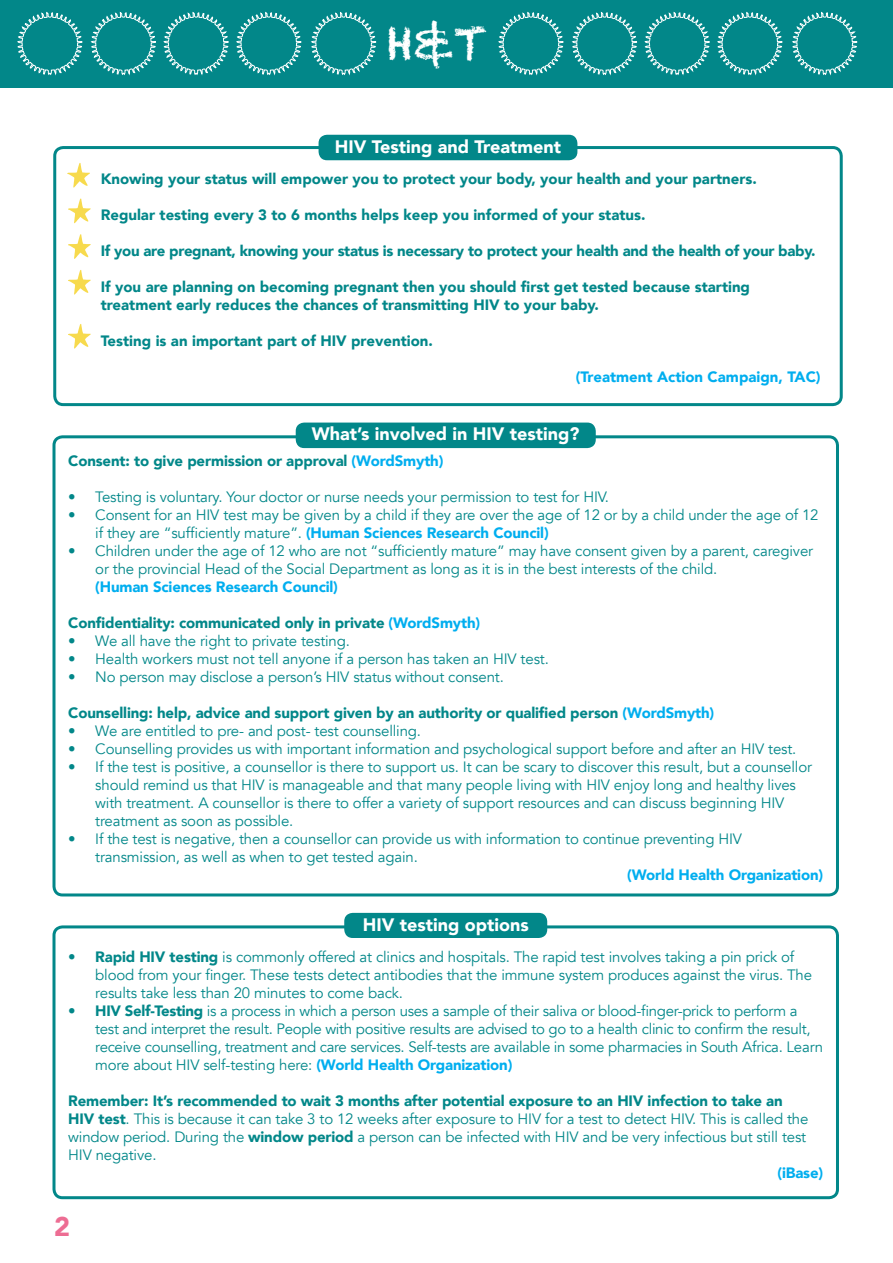
<style>
.page{position:relative;width:893px;height:1263px;background:#fff}
.page>*{position:absolute;margin:0;border:0;box-sizing:border-box;transform-origin:0 0}
.t1{font:43.5px "Chalkduster";color:#fff}
.t2{font:900 27px "Avenir";color:#ed6d93}
.t3{font:900 18px "Avenir";color:#fff}
.t4{font:15px/18px "Avenir";letter-spacing:-.01em;color:#028789}
.t5{font:900 15px/18px "Avenir";color:#028789}
.t6{font:900 15px "Avenir";letter-spacing:-.01em;color:#00aeef}
.t7{font:900 15px "Avenir";letter-spacing:-.02em;color:#028789}
.s1{color:#00aeef}
.s2{font-weight:900;color:#00aeef}
.s3{font-weight:900}
</style>
<div class="page">
<div style="left:0;top:0;width:893px;height:87px;background:#028789"></div>
<svg style="left:17px;top:12px;width:840px;height:64px"></svg>
<div style="left:53px;top:435px;width:786px;height:461px;border:3px solid #028789;border-radius:9px"></div>
<div style="left:296px;top:423px;width:300px;height:25px;background:#028789;border-radius:9px"></div>
<div style="left:53px;top:146px;width:790px;height:260px;border:3px solid #028789;border-radius:9px"></div>
<svg style="left:68px;top:234px;width:23px;height:25px"></svg>
<svg style="left:67px;top:163px;width:23px;height:25px"></svg>
<div style="left:319px;top:135px;width:258px;height:25px;background:#028789;border-radius:9px"></div>
<svg style="left:68px;top:198px;width:23px;height:25px"></svg>
<svg style="left:68px;top:270px;width:23px;height:25px"></svg>
<svg style="left:68px;top:324px;width:23px;height:25px"></svg>
<div style="left:53px;top:925px;width:786px;height:274px;border:3px solid #028789;border-radius:9px"></div>
<div style="left:344px;top:913px;width:203px;height:25px;background:#028789;border-radius:9px"></div>
<h1 class="t1" style="left:387px;top:18px;width:102px">H&amp;T</h1>
<p class="t3" style="left:335px;top:131px;width:228px">HIV Testing and Treatment</p>
<p class="t5" style="left:101px;top:169px;width:658px">Knowing your status will empower you to protect your body, your health and your partners.</p>
<p class="t5" style="left:101px;top:205px;width:546px">Regular testing every 3 to 6 months helps keep you informed of your status.</p>
<p class="t7" style="left:101px;top:238px;width:716px">If you are pregnant, knowing your status is necessary to protect your health and the health of your baby.</p>
<p class="t5" style="left:101px;top:277px;width:651px">If you are planning on becoming pregnant then you should first get tested because starting treatment early reduces the chances of transmitting HIV to your baby.</p>
<p class="t5" style="left:101px;top:331px;width:334px">Testing is an important part of HIV prevention.</p>
<p class="t6" style="left:576px;top:364px;width:246px">(Treatment Action Campaign, TAC)</p>
<p class="t3" style="left:312px;top:419px;width:269px">What’s involved in HIV testing?</p>
<p class="t5" style="left:68px;top:451px;width:377px">Consent: to give permission or approval <span class="s1">(WordSmyth)</span></p>
<p class="t4" style="left:68px;top:488px;width:542px">• Testing is voluntary. Your doctor or nurse needs your permission to test for HIV.</p>
<p class="t4" style="left:95px;top:506px;width:725px;text-indent:-27px">• Consent for an HIV test may be given by a child if they are over the age of 12 or by a child under the age of 12 if they are “sufficiently mature”. <span class="s2">(Human Sciences Research Council)</span></p>
<p class="t4" style="left:95px;top:542px;width:719px;text-indent:-27px">• Children under the age of 12 who are not “sufficiently mature” may have consent given by a parent, caregiver or the provincial Head of the Social Department as long as it is in the best interests of the child.</p>
<p class="t6" style="left:95px;top:574px;width:244px">(Human Sciences Research Council)</p>
<p class="t5" style="left:68px;top:613px;width:414px">Confidentiality: communicated only in private <span class="s1">(WordSmyth)</span></p>
<p class="t4" style="left:68px;top:632px;width:283px">• We all have the right to private testing.</p>
<p class="t4" style="left:68px;top:650px;width:482px">• Health workers must not tell anyone if a person has taken an HIV test.</p>
<p class="t4" style="left:68px;top:668px;width:437px">• No person may disclose a person’s HIV status without consent.</p>
<p class="t5" style="left:68px;top:703px;width:648px">Counselling: help, advice and support given by an authority or qualified person <span class="s1">(WordSmyth)</span></p>
<p class="t4" style="left:68px;top:722px;width:354px">• We are entitled to pre- and post- test counselling.</p>
<p class="t4" style="left:68px;top:740px;width:730px">• Counselling provides us with important information and psychological support before and after an HIV test.</p>
<p class="t4" style="left:95px;top:758px;width:718px;text-indent:-27px">• If the test is positive, a counsellor is there to support us. It can be scary to discover this result, but a counsellor should remind us that HIV is manageable and that many people living with HIV enjoy long and healthy lives with treatment. A counsellor is there to offer a variety of support resources and can discuss beginning HIV treatment as soon as possible.</p>
<p class="t4" style="left:95px;top:830px;width:648px;text-indent:-27px">• If the test is negative, then a counsellor can provide us with information to continue preventing HIV transmission, as well as when to get tested again.</p>
<p class="t6" style="left:627px;top:862px;width:198px">(World Health Organization)</p>
<p class="t3" style="left:363px;top:909px;width:167px">HIV testing options</p>
<p class="t4" style="left:95px;top:948px;width:718px;text-indent:-27px"><span class="s3">• Rapid HIV testing</span> is commonly offered at clinics and hospitals. The rapid test involves taking a pin prick of blood from your finger. These tests detect antibodies that the immune system produces against the virus. The results take less than 20 minutes to come back.</p>
<p class="t4" style="left:95px;top:1002px;width:729px;text-indent:-27px"><span class="s3">• HIV Self-Testing</span> is a process in which a person uses a sample of their saliva or blood-finger-prick to perform a test and interpret the result. People with positive results are advised to go to a health clinic to confirm the result, receive counselling, treatment and care services. Self-tests are available in some pharmacies in South Africa. Learn more about HIV self-testing here: <span class="s2">(World Health Organization)</span></p>
<p class="t4" style="left:68px;top:1092px;width:742px"><span class="s3">Remember: It’s recommended to wait 3 months after potential exposure to an HIV infection to take an HIV test</span>. This is because it can take 3 to 12 weeks after exposure to HIV for a test to detect HIV. This is called the window period. During the <span class="s3">window period</span> a person can be infected with HIV and be very infectious but still test HIV negative.</p>
<p class="t6" style="left:777px;top:1160px;width:47px">(iBase)</p>
<h2 class="t2" style="left:54px;top:1203px;width:17px">2</h2>
</div>
